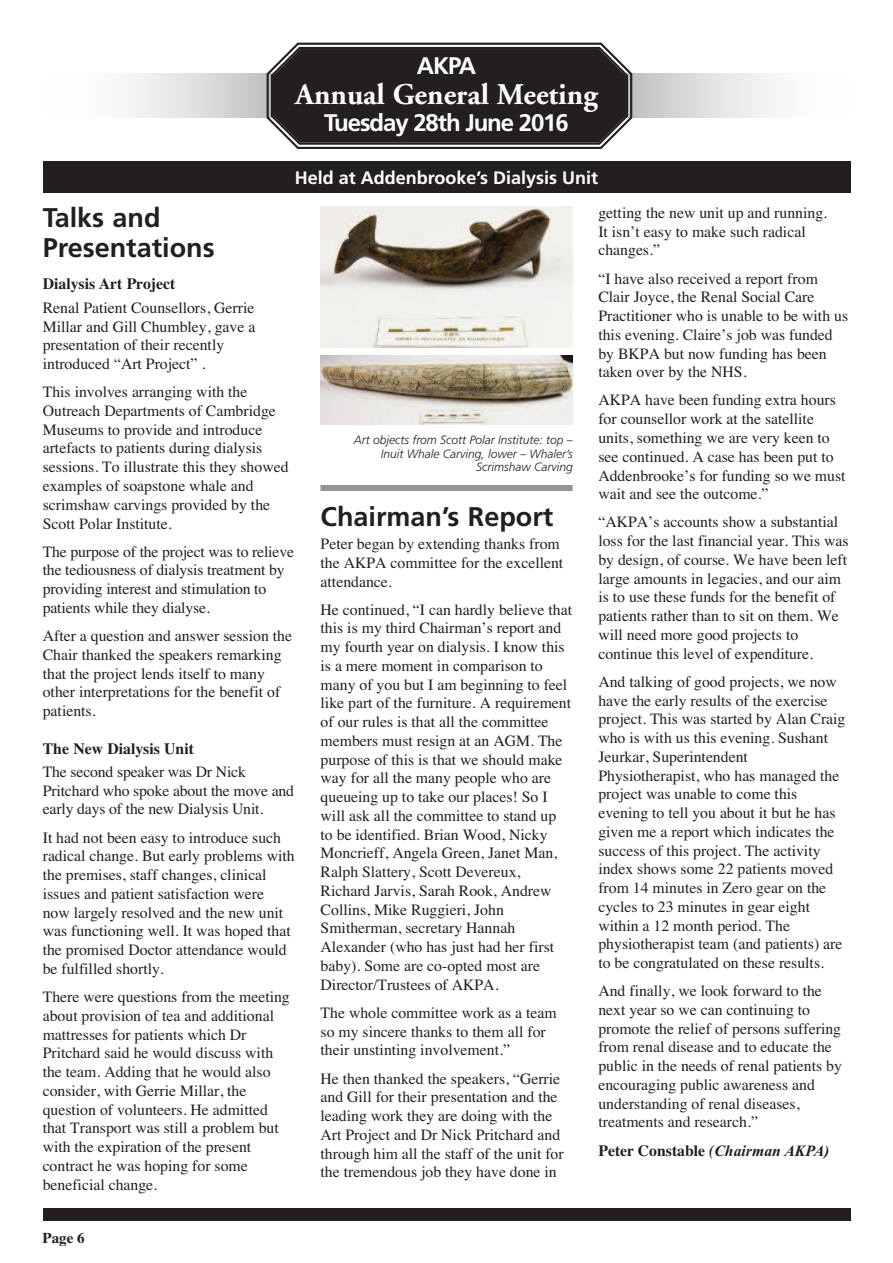
<style>
.page{position:relative;width:893px;height:1263px;background:#fff}
.page>*{position:absolute;margin:0;border:0;box-sizing:border-box;transform-origin:0 0}
.t1{font:700 30px "Adobe Garamond";color:#fff}
.t2{font:700 27px/30px "Frutiger";color:#231f20}
.t3{font:700 24px "Frutiger";letter-spacing:-.045em;color:#fff}
.t4{font:700 18px "Frutiger";color:#fff}
.t5{font:15.75px/18.8px "Times";color:#231f20}
.t6{font:700 15.75px "Times";color:#231f20}
.t7{font:700 15px "Times";color:#231f20}
.t8{font:italic 300 12px/13.5px "Frutiger";color:#231f20;text-align:right}
.s1{font-style:italic}
.s2{font-family:"Times New Roman";font-style:italic}
</style>
<div class="page">
<div style="left:43px;top:162px;width:807px;height:31px;background:#231f20"></div>
<svg style="left:131px;top:74px;width:639px;height:44px"></svg>
<svg style="left:266px;top:42px;width:367px;height:107px;background:#3a3637"></svg>
<div style="left:43px;top:1208px;width:808px;height:12px;background:#231f20"></div>
<img style="left:321px;top:206px;width:252px;height:141px">
<img style="left:320px;top:356px;width:253px;height:68px">
<div style="left:320px;top:485px;width:253px;height:6px;background:#939598"></div>
<h3 class="t3" style="left:417px;top:51px;width:61px">AKPA</h3>
<h1 class="t1" style="left:295px;top:78px;width:304px">Annual General Meeting</h1>
<h3 class="t3" style="left:324px;top:108px;width:246px">Tuesday 28th June 2016</h3>
<p class="t4" style="left:295px;top:167px;width:305px">Held at Addenbrooke’s Dialysis Unit</p>
<h2 class="t2" style="left:43px;top:202px;width:174px">Talks and<br>Presentations</h2>
<p class="t6" style="left:43px;top:269px;width:134px">Dialysis Art Project</p>
<p class="t5" style="left:43px;top:298px;width:214px">Renal Patient Counsellors, Gerrie<br>Millar and Gill Chumbley, gave a presentation of their recently introduced “Art Project” .</p>
<p class="t5" style="left:43px;top:382px;width:247px">This involves arranging with the Outreach Departments of Cambridge Museums to provide and introduce artefacts to patients during dialysis sessions. To illustrate this they showed examples of soapstone whale and scrimshaw carvings provided by the Scott Polar Institute.</p>
<p class="t5" style="left:43px;top:542px;width:253px">The purpose of the project was to relieve the tediousness of dialysis treatment by providing interest and stimulation to patients while they dialyse.</p>
<p class="t5" style="left:43px;top:626px;width:251px">After a question and answer session the Chair thanked the speakers remarking that the project lends itself to many other interpretations for the benefit of patients.</p>
<p class="t6" style="left:43px;top:733px;width:153px">The New Dialysis Unit</p>
<p class="t5" style="left:43px;top:762px;width:253px">The second speaker was Dr Nick<br>Pritchard who spoke about the move and early days of the new Dialysis Unit.</p>
<p class="t5" style="left:43px;top:828px;width:253px">It had not been easy to introduce such radical change. But early problems with the premises, staff changes, clinical issues and patient satisfaction were now largely resolved and the new unit was functioning well. It was hoped that the promised Doctor attendance would be fulfilled shortly.</p>
<p class="t5" style="left:43px;top:987px;width:249px">There were questions from the meeting about provision of tea and additional mattresses for patients which Dr Pritchard said he would discuss with the team. Adding that he would also consider, with Gerrie Millar, the question of volunteers. He admitted that Transport was still a problem but with the expiration of the present contract he was hoping for some beneficial change.</p>
<p class="t7" style="left:43px;top:1223px;width:44px">Page 6</p>
<p class="t8" style="left:354px;top:433px;width:221px">Art objects from Scott Polar Institute: top –<br>Inuit Whale Carving, lower – Whaler’s<br>Scrimshaw Carving</p>
<h2 class="t2" style="left:321px;top:501px;width:234px">Chairman’s Report</h2>
<p class="t5" style="left:321px;top:534px;width:244px">Peter began by extending thanks from the AKPA committee for the excellent attendance.</p>
<p class="t5" style="left:321px;top:600px;width:253px">He continued, “I can hardly believe that this is my third Chairman’s report and my fourth year on dialysis. I know this is a mere moment in comparison to many of you but I am beginning to feel like part of the furniture. A requirement of our rules is that all the committee members must resign at an AGM. The purpose of this is that we should make way for all the many people who are queueing up to take our places! So I will ask all the committee to stand up to be identified. Brian Wood, Nicky Moncrieff, Angela Green, Janet Man, Ralph Slattery, Scott Devereux, Richard Jarvis, Sarah Rook, Andrew Collins, Mike Ruggieri, John Smitherman, secretary Hannah Alexander (who has just had her first baby). Some are co-opted most are Director/Trustees of AKPA.</p>
<p class="t5" style="left:321px;top:1003px;width:238px">The whole committee work as a team so my sincere thanks to them all for their unstinting involvement.”</p>
<p class="t5" style="left:321px;top:1068px;width:245px">He then thanked the speakers, “Gerrie and Gill for their presentation and the leading work they are doing with the Art Project and Dr Nick Pritchard and through him all the staff of the unit for the tremendous job they have done in</p>
<p class="t5" style="left:598px;top:203px;width:230px">getting the new unit up and running.<br>It isn’t easy to make such radical changes.”</p>
<p class="t5" style="left:598px;top:269px;width:251px">“I have also received a report from<br>Clair Joyce, the Renal Social Care<br>Practitioner who is unable to be with us this evening. Claire’s job was funded by BKPA but now funding has been taken over by the NHS.</p>
<p class="t5" style="left:598px;top:391px;width:249px">AKPA have been funding extra hours for counsellor work at the satellite units, something we are very keen to see continued. A case has been put to Addenbrooke’s for funding so we must wait and see the outcome.”</p>
<p class="t5" style="left:598px;top:512px;width:252px">“AKPA’s accounts show a substantial loss for the last financial year. This was by design, of course. We have been left large amounts in legacies, and our aim is to use these funds for the benefit of patients rather than to sit on them. We will need more good projects to continue this level of expenditure.</p>
<p class="t5" style="left:598px;top:672px;width:249px">And talking of good projects, we now have the early results of the exercise project. This was started by Alan Craig who is with us this evening. Sushant Jeurkar, Superintendent Physiotherapist, who has managed the project was unable to come this evening to tell you about it but he has given me a report which indicates the success of this project. The activity index shows some 22 patients moved from 14 minutes in Zero gear on the cycles to 23 minutes in gear eight within a 12 month period. The physiotherapist team (and patients) are to be congratulated on these results.</p>
<p class="t5" style="left:598px;top:981px;width:245px">And finally, we look forward to the next year so we can continuing to promote the relief of persons suffering from renal disease and to educate the public in the needs of renal patients by encouraging public awareness and understanding of renal diseases, treatments and research.”</p>
<p class="t6" style="left:598px;top:1135px;width:233px">Peter Constable <span class="s1">(</span><span class="s2">Chairman AKPA)</span></p>
</div>
